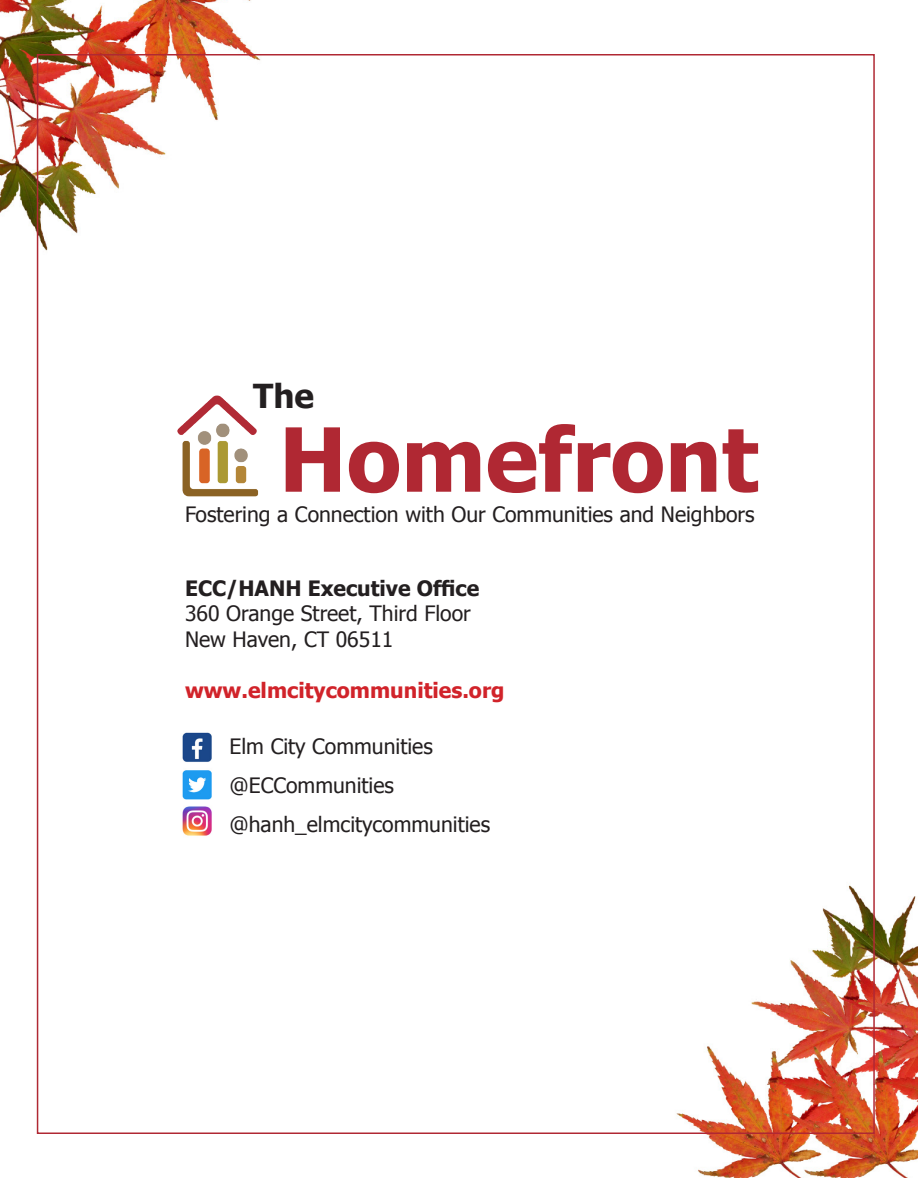
<style>
.page{position:relative;width:918px;height:1188px;background:#fff}
.page>*{position:absolute;margin:0;border:0;box-sizing:border-box;transform-origin:0 0}
.t1{font:700 88.5px "Tahoma";color:#b02833}
.t2{font:700 33px "Tahoma";color:#231f20}
.t3{font:21.15px "Tahoma";color:#231f20}
.t4{font:700 21.15px "Tahoma";color:#d1232a}
.t5{font:700 21.15px "Tahoma";color:#231f20}
</style>
<div class="page">
<img style="left:1px;top:0;width:916px;height:1177px">
<img style="left:153px;top:382px;width:126px;height:119px">
<img style="left:163px;top:714px;width:196px;height:252px">
<p class="t2" style="left:253px;top:373px;width:62px">The</p>
<p class="t1" style="left:279px;top:397px;width:481px">Homefront</p>
<p class="t3" style="left:185px;top:500px;width:571px">Fostering a Connection with Our Communities and Neighbors</p>
<p class="t5" style="left:185px;top:573px;width:296px">ECC/HANH Executive Office</p>
<p class="t3" style="left:185px;top:600px;width:287px">360 Orange Street, Third Floor</p>
<p class="t3" style="left:185px;top:625px;width:210px">New Haven, CT 06511</p>
<p class="t4" style="left:185px;top:675px;width:321px">www.elmcitycommunities.org</p>
<p class="t3" style="left:230px;top:732px;width:205px">Elm City Communities</p>
<p class="t3" style="left:230px;top:771px;width:166px">@ECCommunities</p>
<p class="t3" style="left:230px;top:810px;width:262px">@hanh_elmcitycommunities</p>
</div>
